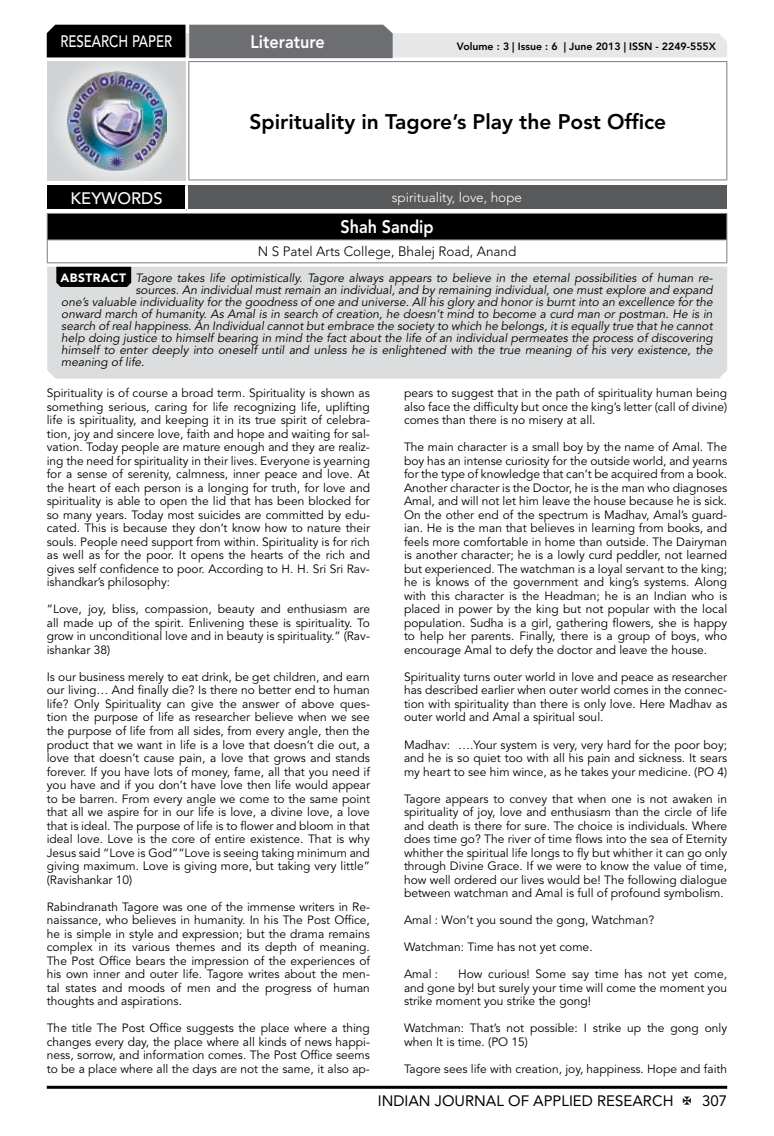
<style>
.page{position:relative;width:774px;height:1136px;background:#fff}
.page>*{position:absolute;margin:0;border:0;box-sizing:border-box;transform-origin:0 0}
.t1{font:800 21px "Avenir LT Std";color:#000}
.t2{font:800 18px "Avenir LT Std";color:#fff;scale:.9 1}
.t3{font:500 16.5px "Avenir LT Std";color:#fff;scale:.8 1}
.t4{font:500 16.5px "Avenir LT Std";color:#fff}
.t5{font:15px "Avenir LT Std";color:#000}
.t6{font:300 13.5px "Avenir LT Std";color:#000}
.t7{font:300 13.5px "Avenir LT Std";color:#fff}
.t8{font:12px/13.5px "Avenir LT Std";color:#000;text-align:justify}
.t9{font:italic 12px "Avenir LT Std";color:#000}
.t10{font:800 10.5px "Avenir LT Std";color:#000}
.s1{font-weight:900;font-style:normal;color:#fff}
</style>
<div class="page">
<hr style="left:47px;top:1085px;width:680px;height:3px;background:#000">
<div style="left:48px;top:62px;width:137px;height:118px;background:linear-gradient(to right,#d9dadb,#d9dadb)"></div>
<img style="left:68px;top:71px;width:99px;height:100px">
<svg style="left:47px;top:25px;width:680px;height:33px;background:#979899"></svg>
<hr style="left:188px;top:61px;width:539px;height:1px;background:#808285">
<hr style="left:188px;top:62px;width:1px;height:117px;background:#808285">
<hr style="left:726px;top:62px;width:1px;height:117px;background:#808285">
<hr style="left:188px;top:179px;width:539px;height:1px;background:#808285">
<div style="left:47px;top:213px;width:680px;height:27px;background:#000"></div>
<hr style="left:47px;top:213px;width:680px;height:1px;background:#808285">
<hr style="left:47px;top:239px;width:680px;height:1px;background:#808285">
<svg style="left:47px;top:214px;width:1px;height:48px"></svg>
<svg style="left:726px;top:214px;width:1px;height:48px"></svg>
<hr style="left:47px;top:262px;width:680px;height:1px;background:#808285">
<div style="left:47px;top:185px;width:139px;height:25px;background:#000"></div>
<div style="left:186px;top:185px;width:541px;height:25px;background:#58595b"></div>
<hr style="left:185px;top:185px;width:3px;height:24px;background:#fff">
<hr style="left:47px;top:209px;width:139px;height:3px;background:#fff">
<hr style="left:186px;top:209px;width:541px;height:3px;background:#fff">
<div style="left:47px;top:267px;width:680px;height:111px;background:#dcddde"></div>
<svg style="left:56px;top:267px;width:75px;height:20px"></svg>
<h3 class="t3" style="left:60px;top:32px;width:139px">RESEARCH PAPER</h3>
<h2 class="t2" style="left:250px;top:31px;width:84px">Literature</h2>
<p class="t10" style="left:457px;top:41px;width:261px">Volume : 3 | Issue : 6 | June 2013 | ISSN - 2249-555X</p>
<h1 class="t1" style="left:249px;top:109px;width:418px">Spirituality in Tagore’s Play the Post Office</h1>
<h3 class="t4" style="left:71px;top:189px;width:94px">KEYWORDS</h3>
<p class="t7" style="left:392px;top:189px;width:132px">spirituality, love, hope</p>
<h2 class="t2" style="left:340px;top:216px;width:105px">Shah Sandip</h2>
<p class="t6" style="left:258px;top:244px;width:260px">N S Patel Arts College, Bhalej Road, Anand</p>
<p class="t9" style="left:61px;top:271px;width:654px"><span class="s1">ABSTRACT</span> Tagore takes life optimistically. Tagore always appears to believe in the eternal possibilities of human re-</p>
<p class="t9" style="left:135px;top:283px;width:579px">sources. An individual must remain an individual, and by remaining individual, one must explore and expand</p>
<p class="t9" style="left:61px;top:295px;width:653px">one’s valuable individuality for the goodness of one and universe. All his glory and honor is burnt into an excellence for the</p>
<p class="t9" style="left:61px;top:307px;width:653px">onward march of humanity. As Amal is in search of creation, he doesn’t mind to become a curd man or postman. He is in</p>
<p class="t9" style="left:61px;top:319px;width:653px">search of real happiness. An Individual cannot but embrace the society to which he belongs, it is equally true that he cannot</p>
<p class="t9" style="left:61px;top:331px;width:653px">help doing justice to himself bearing in mind the fact about the life of an individual permeates the process of discovering</p>
<p class="t9" style="left:61px;top:343px;width:653px">himself to enter deeply into oneself until and unless he is enlightened with the true meaning of his very existence, the</p>
<p class="t9" style="left:61px;top:355px;width:85px">meaning of life.</p>
<p class="t8" style="left:47px;top:386px;width:325px">Spirituality is of course a broad term. Spirituality is shown as something serious, caring for life recognizing life, uplifting life is spirituality, and keeping it in its true spirit of celebra&shy;tion, joy and sincere love, faith and hope and waiting for sal&shy;vation. Today people are mature enough and they are realiz&shy;ing the need for spirituality in their lives. Everyone is yearning for a sense of serenity, calmness, inner peace and love. At the heart of each person is a longing for truth, for love and spirituality is able to open the lid that has been blocked for so many years. Today most suicides are committed by edu&shy;cated. This is because they don’t know how to nature their souls. People need support from within. Spirituality is for rich as well as for the poor. It opens the hearts of the rich and gives self confidence to poor. According to H. H. Sri Sri Rav&shy;ishandkar’s philosophy:</p>
<p class="t8" style="left:47px;top:602px;width:325px">“Love, joy, bliss, compassion, beauty and enthusiasm are all made up of the spirit. Enlivening these is spirituality. To grow in unconditional love and in beauty is spirituality.” (Rav&shy;ishankar 38)</p>
<p class="t8" style="left:47px;top:670px;width:325px">Is our business merely to eat drink, be get children, and earn our living… And finally die? Is there no better end to human life? Only Spirituality can give the answer of above ques&shy;tion the purpose of life as researcher believe when we see the purpose of life from all sides, from every angle, then the product that we want in life is a love that doesn’t die out, a love that doesn’t cause pain, a love that grows and stands forever. If you have lots of money, fame, all that you need if you have and if you don’t have love then life would appear to be barren. From every angle we come to the same point that all we aspire for in our life is love, a divine love, a love that is ideal. The purpose of life is to flower and bloom in that ideal love. Love is the core of entire existence. That is why Jesus said “Love is God”“Love is seeing taking minimum and giving maximum. Love is giving more, but taking very little” (Ravishankar 10)</p>
<p class="t8" style="left:47px;top:899px;width:325px">Rabindranath Tagore was one of the immense writers in Re&shy;naissance, who believes in humanity. In his The Post Office, he is simple in style and expression; but the drama remains complex in its various themes and its depth of meaning.<br>The Post Office bears the impression of the experiences of his own inner and outer life. Tagore writes about the men&shy;tal states and moods of men and the progress of human thoughts and aspirations.</p>
<p class="t8" style="left:47px;top:1021px;width:325px">The title The Post Office suggests the place where a thing changes every day, the place where all kinds of news happi&shy;ness, sorrow, and information comes. The Post Office seems to be a place where all the days are not the same, it also ap-</p>
<p class="t8" style="left:404px;top:386px;width:325px">pears to suggest that in the path of spirituality human being also face the difficulty but once the king’s letter (call of divine) comes than there is no misery at all.</p>
<p class="t8" style="left:404px;top:440px;width:325px">The main character is a small boy by the name of Amal. The boy has an intense curiosity for the outside world, and yearns for the type of knowledge that can’t be acquired from a book.<br>Another character is the Doctor, he is the man who diagnoses Amal, and will not let him leave the house because he is sick.<br>On the other end of the spectrum is Madhav, Amal’s guard&shy;ian. He is the man that believes in learning from books, and feels more comfortable in home than outside. The Dairyman is another character; he is a lowly curd peddler, not learned but experienced. The watchman is a loyal servant to the king; he is knows of the government and king’s systems. Along with this character is the Headman; he is an Indian who is placed in power by the king but not popular with the local population. Sudha is a girl, gathering flowers, she is happy to help her parents. Finally, there is a group of boys, who encourage Amal to defy the doctor and leave the house.</p>
<p class="t8" style="left:404px;top:670px;width:325px">Spirituality turns outer world in love and peace as researcher has described earlier when outer world comes in the connec&shy;tion with spirituality than there is only love. Here Madhav as outer world and Amal a spiritual soul.</p>
<p class="t8" style="left:404px;top:737px;width:325px">Madhav: ….Your system is very, very hard for the poor boy; and he is so quiet too with all his pain and sickness. It sears my heart to see him wince, as he takes your medicine. (PO 4)</p>
<p class="t8" style="left:404px;top:791px;width:325px">Tagore appears to convey that when one is not awaken in spirituality of joy, love and enthusiasm than the circle of life and death is there for sure. The choice is individuals. Where does time go? The river of time flows into the sea of Eternity whither the spiritual life longs to fly but whither it can go only through Divine Grace. If we were to know the value of time, how well ordered our lives would be! The following dialogue between watchman and Amal is full of profound symbolism.</p>
<p class="t8" style="left:404px;top:913px;width:252px">Amal : Won’t you sound the gong, Watchman?</p>
<p class="t8" style="left:404px;top:940px;width:190px">Watchman: Time has not yet come.</p>
<p class="t8" style="left:404px;top:967px;width:36px">Amal :</p>
<p class="t8" style="left:404px;top:967px;width:325px;text-indent:54px">How curious! Some say time has not yet come, and gone by! but surely your time will come the moment you strike moment you strike the gong!</p>
<p class="t8" style="left:404px;top:1021px;width:325px">Watchman: That’s not possible: I strike up the gong only when It is time. (PO 15)</p>
<p class="t8" style="left:404px;top:1061px;width:325px">Tagore sees life with creation, joy, happiness. Hope and faith</p>
<p class="t5" style="left:378px;top:1091px;width:297px">INDIAN JOURNAL OF APPLIED RESEARCH</p>
<p class="t5" style="left:702px;top:1091px;width:27px">307</p>
</div>
